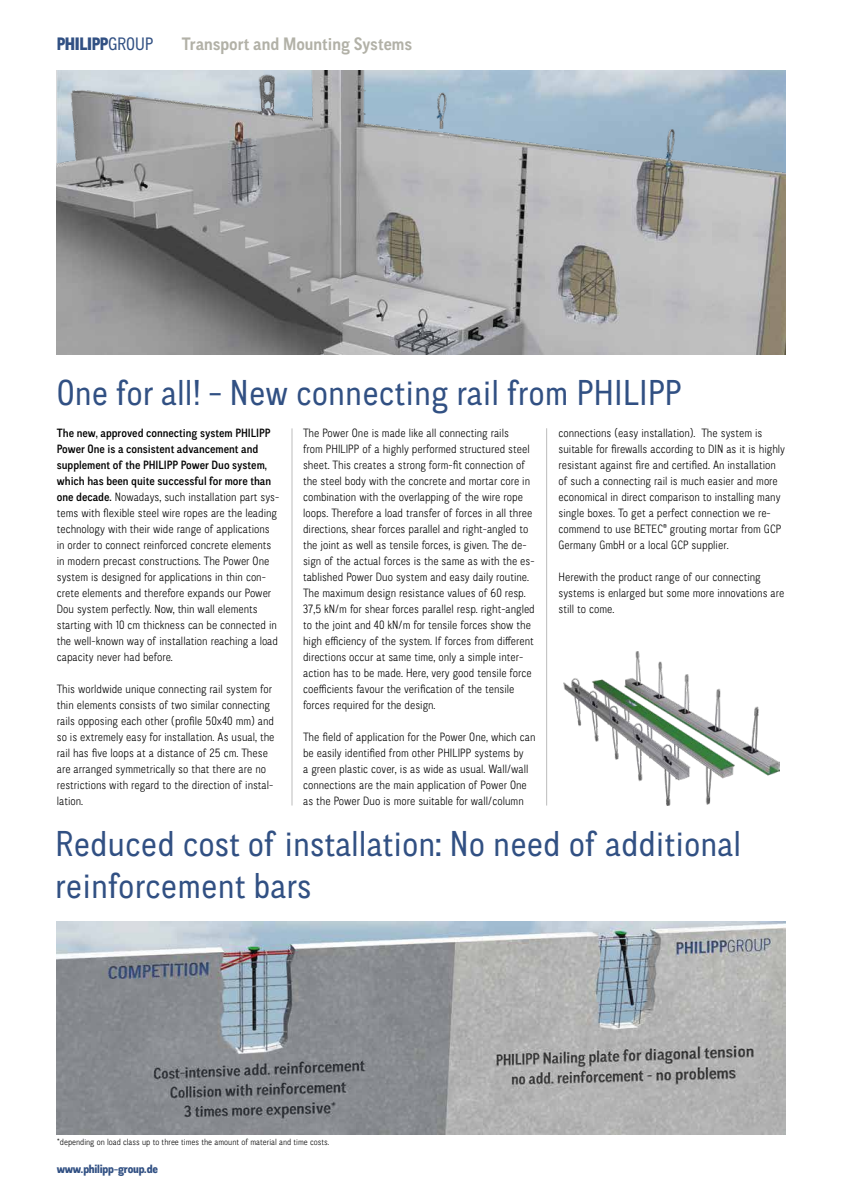
<style>
.page{position:relative;width:842px;height:1191px;background:#fff}
.page>*{position:absolute;margin:0;border:0;box-sizing:border-box;transform-origin:0 0}
.t1{font:36px/42px "CA Normal";color:#315083}
.t2{font:700 18px "CA Normal";color:#b2b1a7}
.t3{font:800 18px "CA Normal";letter-spacing:-.02em;color:#315083}
.t4{font:300 12px/16px "CA Normal";color:#000}
.t5{font:800 12px "CA Normal";letter-spacing:-.02em;color:#315083}
.t6{font:300 9px "CA Normal";color:#000}
.s1{font-weight:400}
.s2{font-weight:500}
</style>
<div class="page">
<hr style="left:291px;top:428px;width:1px;height:377px;background:#bcbcbc">
<hr style="left:546px;top:428px;width:1px;height:377px;background:#bcbcbc">
<img style="left:57px;top:71px;width:728px;height:283px">
<img style="left:564px;top:652px;width:216px;height:153px">
<img style="left:57px;top:921px;width:728px;height:213px">
<h2 class="t3" style="left:57px;top:31px;width:98px">PHILIPP<span class="s1">GROUP</span></h2>
<h2 class="t2" style="left:182px;top:32px;width:232px">Transport and Mounting Systems</h2>
<h1 class="t1" style="left:57px;top:371px;width:626px">One for all! - New connecting rail from PHILIPP</h1>
<p class="t4" style="left:57px;top:425px;width:224px"><span class="s2">The new, approved connecting system PHILIPP Power One is a consistent advancement and supplement of the PHILIPP Power Duo system, which has been quite successful for more than one decade.</span> Nowadays, such installation part sys&shy;tems with flexible steel wire ropes are the leading technology with their wide range of applications in order to connect reinforced concrete elements in modern precast constructions. The Power One system is designed for applications in thin con&shy;crete elements and therefore expands our Power Dou system perfectly. Now, thin wall elements starting with 10 cm thickness can be connected in the well-known way of installation reaching a load capacity never had before.</p>
<p class="t4" style="left:57px;top:681px;width:219px">This worldwide unique connecting rail system for thin elements consists of two similar connecting rails opposing each other (profile 50x40 mm) and so is extremely easy for installation. As usual, the rail has five loops at a distance of 25 cm. These are arranged symmetrically so that there are no restrictions with regard to the direction of instal&shy;lation.</p>
<p class="t4" style="left:558px;top:425px;width:228px">connections (easy installation). The system is suitable for firewalls according to DIN as it is highly resistant against fire and certified. An installation of such a connecting rail is much easier and more economical in direct comparison to installing many single boxes. To get a perfect connection we re&shy;commend to use BETEC® grouting mortar from GCP Germany GmbH or a local GCP supplier.</p>
<p class="t4" style="left:558px;top:569px;width:227px">Herewith the product range of our connecting systems is enlarged but some more innovations are still to come.</p>
<p class="t4" style="left:303px;top:425px;width:233px">The Power One is made like all connecting rails<br>from PHILIPP of a highly performed structured steel sheet. This creates a strong form-fit connection of the steel body with the concrete and mortar core in combination with the overlapping of the wire rope loops. Therefore a load transfer of forces in all three directions, shear forces parallel and right-angled to the joint as well as tensile forces, is given. The de&shy;sign of the actual forces is the same as with the es&shy;tablished Power Duo system and easy daily routine.<br>The maximum design resistance values of 60 resp.<br>37,5 kN/m for shear forces parallel resp. right-angled to the joint and 40 kN/m for tensile forces show the high efficiency of the system. If forces from different directions occur at same time, only a simple inter&shy;action has to be made. Here, very good tensile force coefficients favour the verification of the tensile forces required for the design.</p>
<p class="t4" style="left:303px;top:729px;width:234px">The field of application for the Power One, which can be easily identified from other PHILIPP systems by<br>a green plastic cover, is as wide as usual. Wall/wall connections are the main application of Power One as the Power Duo is more suitable for wall/column</p>
<h1 class="t1" style="left:55px;top:822px;width:687px">Reduced cost of installation: No need of additional reinforcement bars</h1>
<p class="t6" style="left:57px;top:1135px;width:274px">*depending on load class up to three times the amount of material and time costs.</p>
<p class="t5" style="left:57px;top:1160px;width:103px">www.philipp-group.de</p>
</div>
